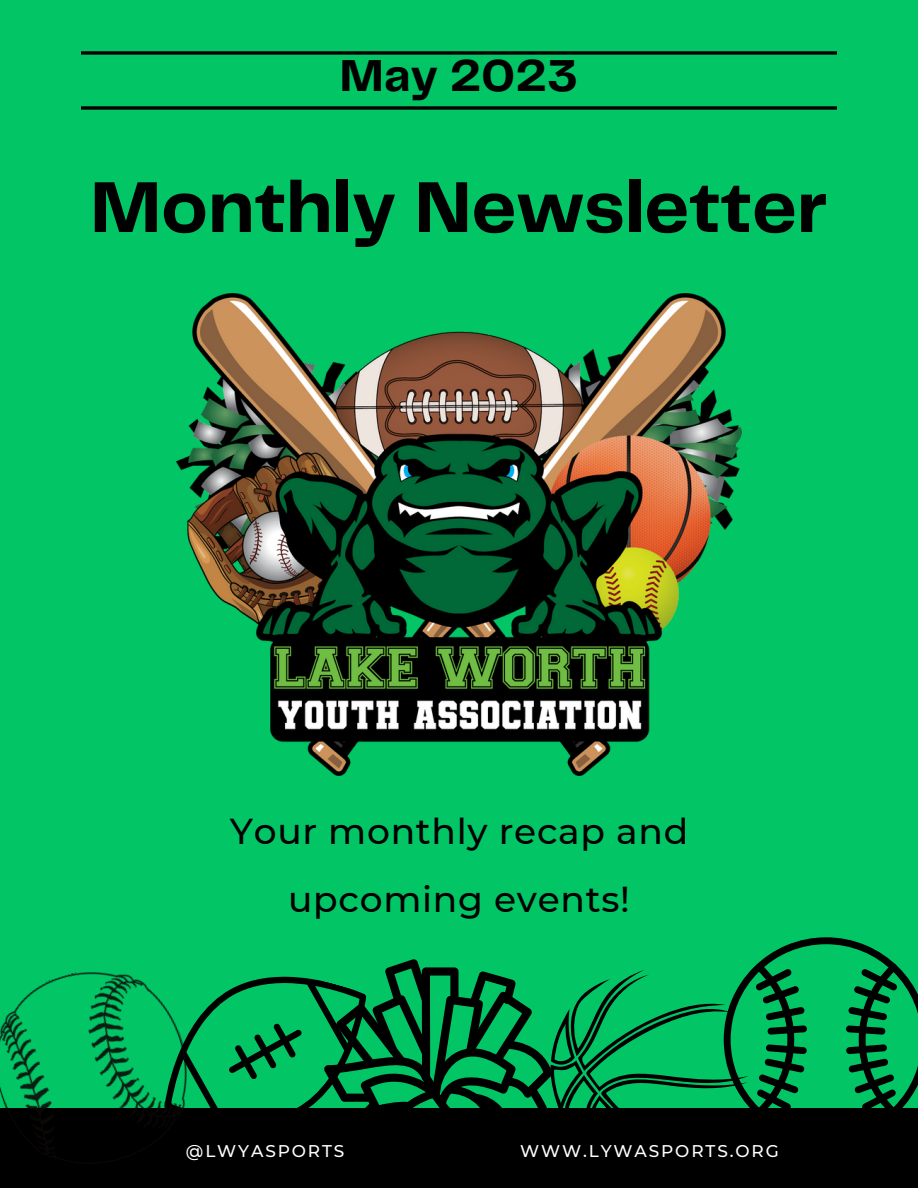
<style>
.page{position:relative;width:918px;height:1188px;background:#02c666}
.page>*{position:absolute;margin:0;border:0;box-sizing:border-box;transform-origin:0 0}
.t1{font:700 74.85px "Telegraf";color:#000}
.t2{font:700 46.5px "Telegraf";color:#000}
.t3{font:500 36px/67.5px "Montserrat";letter-spacing:.02em;color:#000;text-align:center}
.t4{font:500 16.95px "Montserrat";letter-spacing:.11em;color:#fff}
</style>
<div class="page">
<svg style="left:81px;top:51px;width:756px;height:4px;background:#001e0f"></svg>
<svg style="left:81px;top:106px;width:756px;height:4px;background:#001e0f"></svg>
<img style="left:177px;top:293px;width:565px;height:483px">
<img style="left:0;top:971px;width:211px;height:217px">
<svg style="left:160px;top:937px;width:758px;height:250px"></svg>
<p class="t2" style="left:340px;top:56px;width:240px">May 2023</p>
<p class="t1" style="left:90px;top:175px;width:739px">Monthly Newsletter</p>
<p class="t3" style="left:230px;top:798px;width:460px">Your monthly recap and upcoming events!</p>
<p class="t4" style="left:186px;top:1140px;width:160px">@LWYASPORTS</p>
<p class="t4" style="left:520px;top:1140px;width:260px">WWW.LYWASPORTS.ORG</p>
</div>
